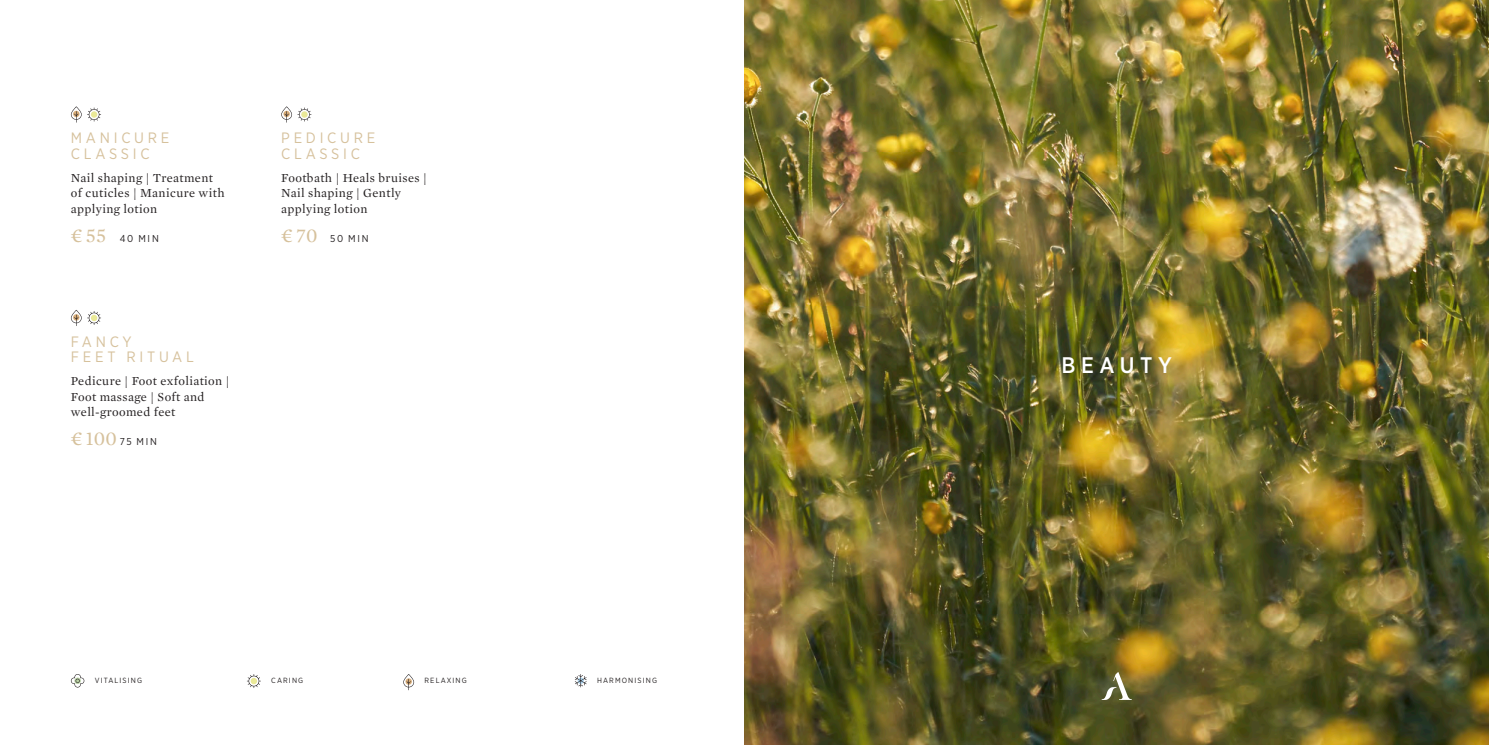
<style>
.page{position:relative;width:1489px;height:745px;background:#fff}
.page>*{position:absolute;margin:0;border:0;box-sizing:border-box;transform-origin:0 0}
.t1{font:500 22.5px "Gotham Narrow";letter-spacing:.25em;color:#fff}
.t2{font:15px/15.6px "Gotham Narrow";letter-spacing:.25em;color:#d6c19c}
.t3{font:12.5px/15.6px "Mercury Text G1";letter-spacing:.03em;color:#231f20}
.t4{font:10px "Gotham Narrow";letter-spacing:.18em;color:#231f20}
.t5{font:7.5px "Gotham Narrow";letter-spacing:.15em;color:#231f20}
.s1{font-family:"Mercury Text G1";font-size:20px;color:#d6c19c}
</style>
<div class="page">
<img style="left:744px;top:0;width:744px;height:744px">
<svg style="left:1101px;top:671px;width:30px;height:28px"></svg>
<svg style="left:71px;top:106px;width:30px;height:16px"></svg>
<svg style="left:71px;top:310px;width:30px;height:16px"></svg>
<svg style="left:281px;top:106px;width:30px;height:16px"></svg>
<svg style="left:71px;top:674px;width:14px;height:13px"></svg>
<svg style="left:247px;top:674px;width:14px;height:13px"></svg>
<svg style="left:403px;top:674px;width:11px;height:15px"></svg>
<svg style="left:575px;top:674px;width:11px;height:13px"></svg>
<p class="t2" style="left:71px;top:130px;width:100px">MANICURE<br>CLASSIC</p>
<p class="t3" style="left:71px;top:169px;width:155px">Nail shaping | Treatment of cuticles | Manicure with applying lotion</p>
<p class="t4" style="left:71px;top:232px;width:89px"><span class="s1">€ 55</span> 40 MIN</p>
<p class="t2" style="left:71px;top:333px;width:125px">FANCY<br>FEET RITUAL</p>
<p class="t3" style="left:71px;top:372px;width:160px">Pedicure | Foot exfoliation |<br>Foot massage | Soft and well-groomed feet</p>
<p class="t4" style="left:71px;top:435px;width:88px"><span class="s1">€ 100</span>75 MIN</p>
<p class="t2" style="left:281px;top:130px;width:96px">PEDICURE<br>CLASSIC</p>
<p class="t3" style="left:281px;top:169px;width:147px">Footbath | Heals bruises |<br>Nail shaping | Gently applying lotion</p>
<p class="t4" style="left:281px;top:232px;width:89px"><span class="s1">€ 70</span> 50 MIN</p>
<p class="t5" style="left:95px;top:675px;width:49px">VITALISING</p>
<p class="t5" style="left:271px;top:675px;width:33px">CARING</p>
<p class="t5" style="left:424px;top:675px;width:44px">RELAXING</p>
<p class="t5" style="left:597px;top:675px;width:62px">HARMONISING</p>
<h1 class="t1" style="left:1061px;top:350px;width:112px">BEAUTY</h1>
</div>
